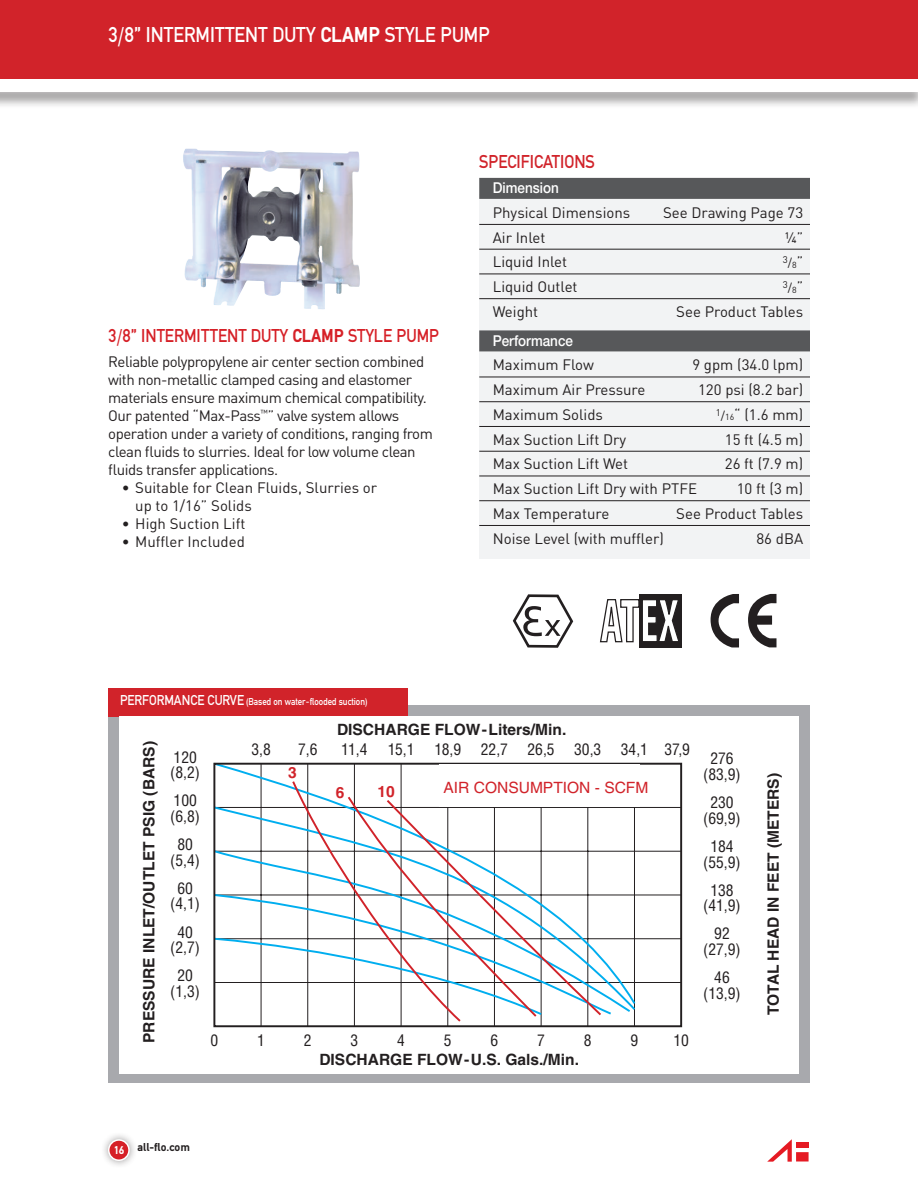
<style>
.page{position:relative;width:918px;height:1188px;background:#fff}
.page>*{position:absolute;margin:0;border:0;box-sizing:border-box;transform-origin:0 0}
.t1{font:22.5px "DIN Mittel EF";color:#fff;scale:.9 1}
.t2{font:19.5px "DIN Mittel EF";color:#d62027;scale:.9 1}
.t3{font:19.5px "DIN Mittel EF";color:#d1232a;scale:.9 1}
.t4{font:condensed 15.6px/15.6px "Helvetica";color:#231f20;text-align:center}
.t5{font:700 15.6px "Helvetica";color:#231f20}
.t6{font:15.6px "Helvetica";color:#d1232a}
.t7{font:700 15.6px "Helvetica";color:#d1232a}
.t8{font:15px/18px "DINOT";letter-spacing:-.01em;color:#231f20}
.t9{font:15px/18px "DINOT";letter-spacing:-.03em;color:#231f20}
.t10{font:500 15px "Helvetica Neue";color:#fff;scale:.9 1}
.t11{font:700 12px "DIN Mittel EF";color:#231f20}
.t12{font:700 12px "DIN Mittel EF";color:#fff}
.t13{font:10.5px "DIN Mittel EF";color:#fff;scale:.9 1}
.t14{font:9.6px "DINOT";color:#231f20}
.s1{font-weight:700}
.s2{font-size:12px}
.s3{font-size:15px}
.s4{font-size:8.7px}
</style>
<div class="page">
<div style="left:100px;top:1131px;width:37px;height:38px;background:#231f20;opacity:.46"></div>
<div style="left:109px;top:1140px;width:20px;height:20px;background:#d62027;border-radius:50%"></div>
<div style="left:108px;top:1139px;width:22px;height:22px;border:2px solid #fff;border-radius:50%"></div>
<svg style="left:767px;top:1139px;width:42px;height:23px"></svg>
<div style="left:0;top:0;width:918px;height:82px;background:#d1232a"></div>
<div style="left:0;top:81px;width:918px;height:29px;background:#231f20;opacity:.4"></div>
<div style="left:0;top:80px;width:918px;height:12px;background:#fff"></div>
<hr style="left:917px;top:66px;width:1px;height:47px;background:#fff">
<div style="left:108px;top:705px;width:702px;height:378px;background:#a8a9ad"></div>
<div style="left:108px;top:688px;width:299px;height:28px;background:#d1232a"></div>
<div style="left:119px;top:717px;width:680px;height:357px;background:#fff"></div>
<hr style="left:214px;top:807px;width:467px;height:1px;background:#231f20">
<hr style="left:214px;top:851px;width:467px;height:1px;background:#231f20">
<hr style="left:214px;top:894px;width:467px;height:1px;background:#231f20">
<hr style="left:214px;top:938px;width:467px;height:1px;background:#231f20">
<hr style="left:214px;top:982px;width:467px;height:1px;background:#231f20">
<hr style="left:634px;top:764px;width:1px;height:262px;background:#231f20">
<hr style="left:587px;top:764px;width:1px;height:262px;background:#231f20">
<hr style="left:541px;top:764px;width:1px;height:262px;background:#231f20">
<hr style="left:261px;top:764px;width:1px;height:262px;background:#231f20">
<svg style="left:213px;top:762px;width:424px;height:255px"></svg>
<svg style="left:216px;top:849px;width:416px;height:165px"></svg>
<div style="left:213px;top:763px;width:469px;height:264px;border:2px solid #231f20"></div>
<svg style="left:291px;top:779px;width:204px;height:245px"></svg>
<svg style="left:385px;top:798px;width:218px;height:219px"></svg>
<div style="left:440px;top:765px;width:200px;height:42px;background:#fff"></div>
<div style="left:479px;top:194px;width:331px;height:365px;background:#f2f3f4"></div>
<div style="left:479px;top:178px;width:331px;height:21px;background:#57585a"></div>
<hr style="left:479px;top:224px;width:331px;height:1px;background:#231f20">
<hr style="left:479px;top:249px;width:331px;height:1px;background:#231f20">
<hr style="left:479px;top:274px;width:331px;height:1px;background:#231f20">
<hr style="left:479px;top:298px;width:331px;height:1px;background:#231f20">
<div style="left:479px;top:330px;width:331px;height:21px;background:#57585a"></div>
<hr style="left:479px;top:377px;width:331px;height:1px;background:#231f20">
<hr style="left:479px;top:401px;width:331px;height:1px;background:#231f20">
<hr style="left:479px;top:426px;width:331px;height:1px;background:#231f20">
<hr style="left:479px;top:451px;width:331px;height:1px;background:#231f20">
<hr style="left:479px;top:476px;width:331px;height:1px;background:#231f20">
<hr style="left:479px;top:500px;width:331px;height:1px;background:#231f20">
<hr style="left:479px;top:525px;width:331px;height:1px;background:#231f20">
<svg style="left:711px;top:594px;width:28px;height:53px"></svg>
<svg style="left:748px;top:594px;width:29px;height:53px"></svg>
<svg style="left:513px;top:594px;width:60px;height:54px"></svg>
<div style="left:640px;top:594px;width:42px;height:54px;background:#231f20"></div>
<svg style="left:600px;top:598px;width:78px;height:45px"></svg>
<img style="left:183px;top:149px;width:153px;height:161px">
<h1 class="t1" style="left:108px;top:22px;width:423px">3/8” INTERMITTENT DUTY <span class="s1">Clamp</span> STYLE PUMP</h1>
<h2 class="t2" style="left:108px;top:325px;width:367px">3/8” INTERMITTENT DUTY <span class="s1">Clamp</span> STYLE PUMP</h2>
<p class="t9" style="left:108px;top:352px;width:326px">Reliable polypropylene air center section combined with non-metallic clamped casing and elastomer materials ensure maximum chemical compatibility.<br>Our patented “Max-Pass<sup>™</sup>” valve system allows operation under a variety of conditions, ranging from clean fluids to slurries. Ideal for low volume clean fluids transfer applications.</p>
<p class="t8" style="left:135px;top:478px;width:244px;text-indent:-13px">• Suitable for Clean Fluids, Slurries or up to 1/16” Solids</p>
<p class="t8" style="left:122px;top:514px;width:125px">• High Suction Lift</p>
<p class="t8" style="left:122px;top:532px;width:125px">• Muffler Included</p>
<h2 class="t3" style="left:479px;top:151px;width:130px">SPECIFICATIONS</h2>
<p class="t10" style="left:493px;top:179px;width:75px">Dimension</p>
<p class="t8" style="left:493px;top:203px;width:139px">Physical Dimensions</p>
<p class="t8" style="left:663px;top:203px;width:142px">See Drawing Page 73</p>
<p class="t8" style="left:493px;top:227px;width:54px">Air Inlet</p>
<p class="t8" style="left:785px;top:227px;width:20px">¼”</p>
<p class="t8" style="left:493px;top:252px;width:76px">Liquid Inlet</p>
<p class="t14" style="left:783px;top:253px;width:22px">3<span class="s2">/</span><sub>8</sub><span class="s3">”</span></p>
<p class="t8" style="left:493px;top:277px;width:86px">Liquid Outlet</p>
<p class="t14" style="left:783px;top:278px;width:22px">3<span class="s2">/</span><sub>8</sub><span class="s3">”</span></p>
<p class="t8" style="left:493px;top:302px;width:47px">Weight</p>
<p class="t8" style="left:676px;top:302px;width:128px">See Product Tables</p>
<p class="t10" style="left:493px;top:331px;width:91px">Performance</p>
<p class="t8" style="left:493px;top:355px;width:103px">Maximum Flow</p>
<p class="t8" style="left:692px;top:355px;width:112px">9 gpm (34.0 lpm)</p>
<p class="t8" style="left:493px;top:380px;width:154px">Maximum Air Pressure</p>
<p class="t8" style="left:698px;top:380px;width:107px">120 psi (8.2 bar)</p>
<p class="t8" style="left:493px;top:405px;width:112px">Maximum Solids</p>
<p class="t8" style="left:716px;top:405px;width:89px"><sup>1</sup><span class="s2">/</span><span class="s4">16</span>“ (1.6 mm)</p>
<p class="t8" style="left:493px;top:430px;width:135px">Max Suction Lift Dry</p>
<p class="t8" style="left:725px;top:430px;width:80px">15 ft (4.5 m)</p>
<p class="t8" style="left:493px;top:454px;width:137px">Max Suction Lift Wet</p>
<p class="t8" style="left:725px;top:454px;width:80px">26 ft (7.9 m)</p>
<p class="t8" style="left:493px;top:479px;width:206px">Max Suction Lift Dry with PTFE</p>
<p class="t8" style="left:737px;top:479px;width:68px">10 ft (3 m)</p>
<p class="t8" style="left:493px;top:504px;width:118px">Max Temperature</p>
<p class="t8" style="left:676px;top:504px;width:128px">See Product Tables</p>
<p class="t8" style="left:493px;top:529px;width:173px">Noise Level (with muffler)</p>
<p class="t8" style="left:756px;top:529px;width:48px">86 dBA</p>
<p class="t13" style="left:120px;top:696px;width:276px"><span class="s3">PERFORMANCE CURVE</span> (BASED ON WATER-FLOODED SUCTION)</p>
<p class="t5" style="left:139px;top:1043px;width:303px;rotate:-90deg">PRESSURE INLET/OUTLET PSIG (BARS)</p>
<p class="t4" style="left:170px;top:749px;width:31px;text-align:left">120 (8,2)</p>
<p class="t4" style="left:170px;top:793px;width:31px;text-align:left">100 (6,8)</p>
<p class="t4" style="left:170px;top:836px;width:31px">80 (5,4)</p>
<p class="t4" style="left:170px;top:880px;width:31px">60 (4,1)</p>
<p class="t4" style="left:170px;top:924px;width:31px">40 (2,7)</p>
<p class="t4" style="left:170px;top:968px;width:31px">20 (1,3)</p>
<p class="t5" style="left:337px;top:720px;width:231px">DISCHARGE FLOW-Liters/Min.</p>
<p class="t4" style="left:251px;top:741px;width:21px">3,8</p>
<p class="t4" style="left:298px;top:741px;width:21px">7,6</p>
<p class="t4" style="left:341px;top:741px;width:28px">11,4</p>
<p class="t4" style="left:388px;top:741px;width:28px">15,1</p>
<p class="t4" style="left:434px;top:741px;width:28px">18,9</p>
<p class="t4" style="left:481px;top:741px;width:75px">22,7 26,5</p>
<p class="t4" style="left:574px;top:741px;width:117px">30,3 34,1 37,9</p>
<p class="t7" style="left:288px;top:763px;width:10px">3</p>
<p class="t7" style="left:336px;top:783px;width:10px">6</p>
<p class="t7" style="left:377px;top:782px;width:19px">10</p>
<p class="t6" style="left:444px;top:778px;width:206px">AIR CONSUMPTION - SCFM</p>
<p class="t4" style="left:211px;top:1033px;width:9px">0</p>
<p class="t4" style="left:257px;top:1033px;width:9px">1</p>
<p class="t4" style="left:304px;top:1033px;width:9px">2</p>
<p class="t4" style="left:351px;top:1033px;width:9px">3</p>
<p class="t4" style="left:397px;top:1033px;width:9px">4</p>
<p class="t4" style="left:444px;top:1033px;width:9px">5</p>
<p class="t4" style="left:491px;top:1033px;width:9px">6</p>
<p class="t4" style="left:537px;top:1033px;width:9px">7</p>
<p class="t4" style="left:584px;top:1033px;width:9px">8</p>
<p class="t4" style="left:631px;top:1033px;width:9px">9</p>
<p class="t4" style="left:673px;top:1033px;width:17px">10</p>
<p class="t5" style="left:319px;top:1050px;width:261px">DISCHARGE FLOW-U.S. Gals./Min.</p>
<p class="t4" style="left:703px;top:751px;width:39px">276 (83,9)</p>
<p class="t4" style="left:703px;top:795px;width:39px">230 (69,9)</p>
<p class="t4" style="left:703px;top:838px;width:39px">184 (55,9)</p>
<p class="t4" style="left:703px;top:882px;width:39px">138 (41,9)</p>
<p class="t4" style="left:703px;top:926px;width:39px">92 (27,9)</p>
<p class="t4" style="left:703px;top:970px;width:39px">46 (13,9)</p>
<p class="t5" style="left:764px;top:1015px;width:244px;rotate:-90deg">TOTAL HEAD IN FEET (METERS)</p>
<p class="t12" style="left:113px;top:1143px;width:13px">16</p>
<p class="t11" style="left:137px;top:1140px;width:54px">all-flo.com</p>
</div>
